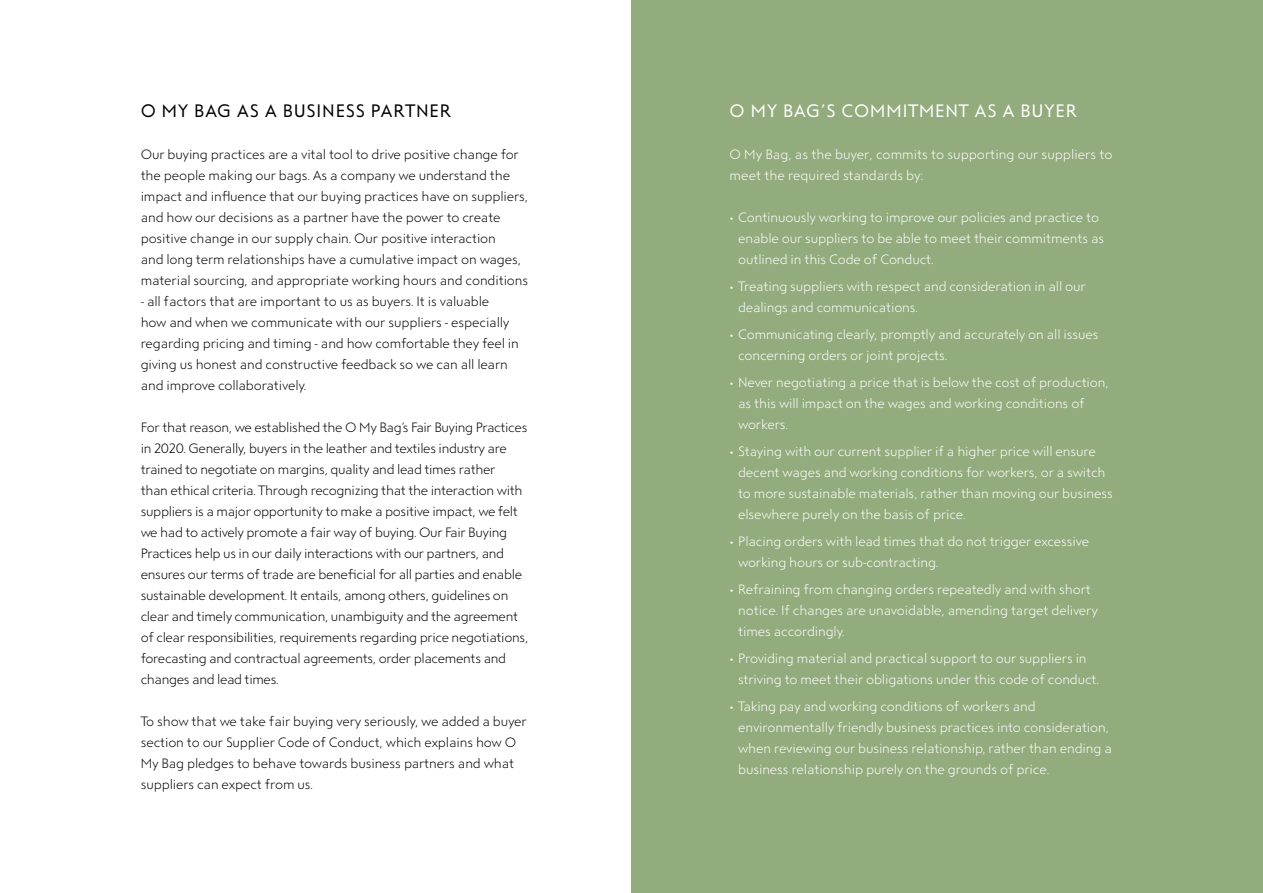
<style>
.page{position:relative;width:1263px;height:893px;background:#fff}
.page>*{position:absolute;margin:0;border:0;box-sizing:border-box;transform-origin:0 0}
.t1{font:18px "Steagal";letter-spacing:.05em;color:#fff}
.t2{font:18px "Steagal";letter-spacing:.05em;color:#000}
.t3{font:300 13.5px/21px "Steagal";letter-spacing:-.025em;color:#000}
.t4{font:300 13.5px/21px "Steagal";letter-spacing:-.01em;color:#fff}
</style>
<div class="page">
<div style="left:631px;top:0;width:632px;height:893px;background:#93ac7d"></div>
<h1 class="t2" style="left:141px;top:101px;width:312px">O MY BAG AS A BUSINESS PARTNER</h1>
<p class="t3" style="left:141px;top:144px;width:389px">Our buying practices are a vital tool to drive positive change for the people making our bags. As a company we understand the impact and influence that our buying practices have on suppliers, and how our decisions as a partner have the power to create positive change in our supply chain. Our positive interaction<br>and long term relationships have a cumulative impact on wages, material sourcing, and appropriate working hours and conditions</p>
<p class="t3" style="left:141px;top:291px;width:380px">- all factors that are important to us as buyers. It is valuable<br>how and when we communicate with our suppliers - especially regarding pricing and timing - and how comfortable they feel in giving us honest and constructive feedback so we can all learn and improve collaboratively.</p>
<p class="t3" style="left:141px;top:417px;width:389px">For that reason, we established the O My Bag’s Fair Buying Practices in 2020. Generally, buyers in the leather and textiles industry are trained to negotiate on margins, quality and lead times rather<br>than ethical criteria. Through recognizing that the interaction with suppliers is a major opportunity to make a positive impact, we felt we had to actively promote a fair way of buying. Our Fair Buying Practices help us in our daily interactions with our partners, and ensures our terms of trade are beneficial for all parties and enable sustainable development. It entails, among others, guidelines on clear and timely communication, unambiguity and the agreement of clear responsibilities, requirements regarding price negotiations, forecasting and contractual agreements, order placements and changes and lead times.</p>
<p class="t3" style="left:141px;top:711px;width:388px">To show that we take fair buying very seriously, we added a buyer section to our Supplier Code of Conduct, which explains how O My Bag pledges to behave towards business partners and what suppliers can expect from us.</p>
<h1 class="t1" style="left:730px;top:101px;width:349px">O MY BAG’S COMMITMENT AS A BUYER</h1>
<p class="t4" style="left:730px;top:144px;width:384px">O My Bag, as the buyer, commits to supporting our suppliers to meet the required standards by:</p>
<p class="t4" style="left:738px;top:207px;width:368px;text-indent:-9px">• Continuously working to improve our policies and practice to enable our suppliers to be able to meet their commitments as outlined in this Code of Conduct.</p>
<p class="t4" style="left:738px;top:276px;width:349px;text-indent:-9px">• Treating suppliers with respect and consideration in all our dealings and communications.</p>
<p class="t4" style="left:738px;top:324px;width:362px;text-indent:-9px">• Communicating clearly, promptly and accurately on all issues concerning orders or joint projects.</p>
<p class="t4" style="left:738px;top:372px;width:372px;text-indent:-9px">• Never negotiating a price that is below the cost of production, as this will impact on the wages and working conditions of workers.</p>
<p class="t4" style="left:738px;top:441px;width:376px;text-indent:-9px">• Staying with our current supplier if a higher price will ensure decent wages and working conditions for workers, or a switch to more sustainable materials, rather than moving our business elsewhere purely on the basis of price.</p>
<p class="t4" style="left:738px;top:531px;width:353px;text-indent:-9px">• Placing orders with lead times that do not trigger excessive working hours or sub-contracting.</p>
<p class="t4" style="left:738px;top:579px;width:361px;text-indent:-9px">• Refraining from changing orders repeatedly and with short notice. If changes are unavoidable, amending target delivery times accordingly.</p>
<p class="t4" style="left:738px;top:648px;width:362px;text-indent:-9px">• Providing material and practical support to our suppliers in striving to meet their obligations under this code of conduct.</p>
<p class="t4" style="left:738px;top:696px;width:375px;text-indent:-9px">• Taking pay and working conditions of workers and environmentally friendly business practices into consideration, when reviewing our business relationship, rather than ending a business relationship purely on the grounds of price.</p>
</div>
